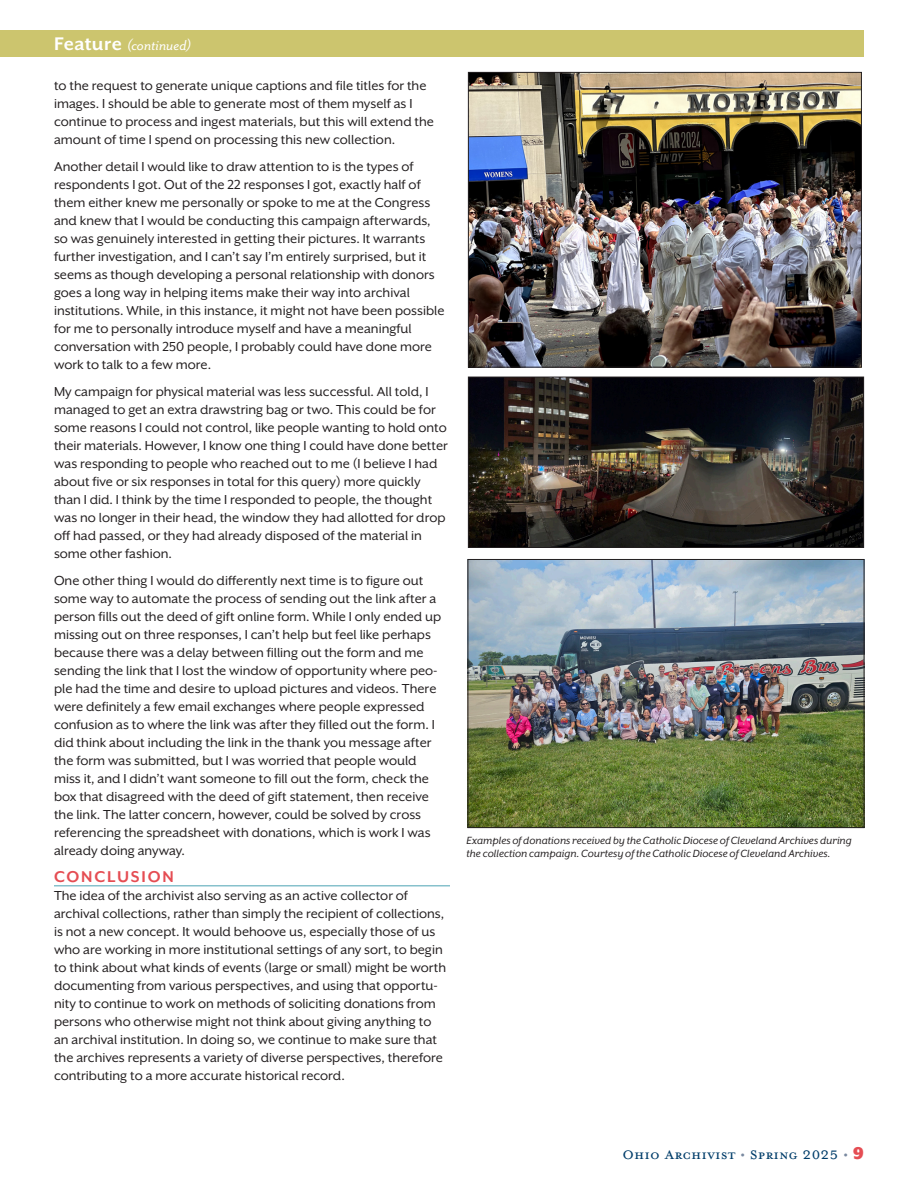
<style>
.page{position:relative;width:918px;height:1188px;background:#fff}
.page>*{position:absolute;margin:0;border:0;box-sizing:border-box;transform-origin:0 0}
.t1{font:19.5px "Mrs Eaves Petite Caps OT";color:#003d6a}
.subhead__rule_below{font:700 18px "Mr Eaves XL San OT";letter-spacing:.105em;color:#e54d53}
.running_head{font:italic 16.5px "Mr Eaves San OT";color:#fff}
.basic{font:15px/18px "Mr Eaves XL San OT";color:#231f20}
.t2{font:italic 12px/13.5px "Mr Eaves XL San OT";color:#231f20}
.s1{font-family:"Mr Eaves XL San OT";font-weight:700;font-style:normal;font-size:21px}
.s2{color:#7989a0}
.s3{font-family:"Mr Eaves XL San OT";font-weight:900;color:#e54d53}
</style>
<div class="page">
<div style="left:0;top:30px;width:864px;height:27px;background:#ccc56e"></div>
<hr style="left:54px;top:885px;width:396px;height:1px;background:#87c1cc">
<img style="left:470px;top:74px;width:390px;height:292px">
<div style="left:468px;top:72px;width:394px;height:296px;border:1px solid #231f20"></div>
<img style="left:470px;top:561px;width:392px;height:265px">
<div style="left:468px;top:559px;width:396px;height:269px;border:1px solid #231f20"></div>
<img style="left:470px;top:379px;width:392px;height:167px">
<div style="left:468px;top:377px;width:396px;height:171px;border:1px solid #231f20"></div>
<h1 class="running_head" style="left:54px;top:36px;width:139px"><span class="s1">Feature</span> (continued)</h1>
<p class="basic" style="left:54px;top:77px;width:382px">to the request to generate unique captions and file titles for the images. I should be able to generate most of them myself as I continue to process and ingest materials, but this will extend the amount of time I spend on processing this new collection.</p>
<p class="basic" style="left:54px;top:158px;width:392px">Another detail I would like to draw attention to is the types of respondents I got. Out of the 22 responses I got, exactly half of them either knew me personally or spoke to me at the Congress and knew that I would be conducting this campaign afterwards, so was genuinely interested in getting their pictures. It warrants further investigation, and I can’t say I’m entirely surprised, but it seems as though developing a personal relationship with donors goes a long way in helping items make their way into archival institutions. While, in this instance, it might not have been possible for me to personally introduce myself and have a meaningful conversation with 250 people, I probably could have done more work to talk to a few more.</p>
<p class="basic" style="left:54px;top:383px;width:395px">My campaign for physical material was less successful. All told, I managed to get an extra drawstring bag or two. This could be for some reasons I could not control, like people wanting to hold onto their materials. However, I know one thing I could have done better was responding to people who reached out to me (I believe I had about five or six responses in total for this query) more quickly than I did. I think by the time I responded to people, the thought was no longer in their head, the window they had allotted for drop off had passed, or they had already disposed of the material in some other fashion.</p>
<p class="basic" style="left:54px;top:572px;width:389px">One other thing I would do differently next time is to figure out some way to automate the process of sending out the link after a person fills out the deed of gift online form. While I only ended up missing out on three responses, I can’t help but feel like perhaps because there was a delay between filling out the form and me sending the link that I lost the window of opportunity where peo&shy;ple had the time and desire to upload pictures and videos. There were definitely a few email exchanges where people expressed confusion as to where the link was after they filled out the form. I did think about including the link in the thank you message after the form was submitted, but I was worried that people would miss it, and I didn’t want someone to fill out the form, check the box that disagreed with the deed of gift statement, then receive the link. The latter concern, however, could be solved by cross referencing the spreadsheet with donations, which is work I was already doing anyway.</p>
<p class="subhead__rule_below" style="left:54px;top:867px;width:121px">CONCLUSION</p>
<p class="basic" style="left:54px;top:887px;width:394px">The idea of the archivist also serving as an active collector of archival collections, rather than simply the recipient of collections, is not a new concept. It would behoove us, especially those of us who are working in more institutional settings of any sort, to begin to think about what kinds of events (large or small) might be worth documenting from various perspectives, and using that opportu&shy;nity to continue to work on methods of soliciting donations from persons who otherwise might not think about giving anything to an archival institution. In doing so, we continue to make sure that the archives represents a variety of diverse perspectives, therefore contributing to a more accurate historical record.</p>
<p class="t2" style="left:466px;top:833px;width:387px">Examples of donations received by the Catholic Diocese of Cleveland Archives during the collection campaign. Courtesy of the Catholic Diocese of Cleveland Archives.</p>
<h1 class="t1" style="left:623px;top:1146px;width:243px">Ohio Archivist <span class="s2">•</span> Spring 2025 <span class="s2">•</span> <span class="s3">9</span></h1>
</div>
